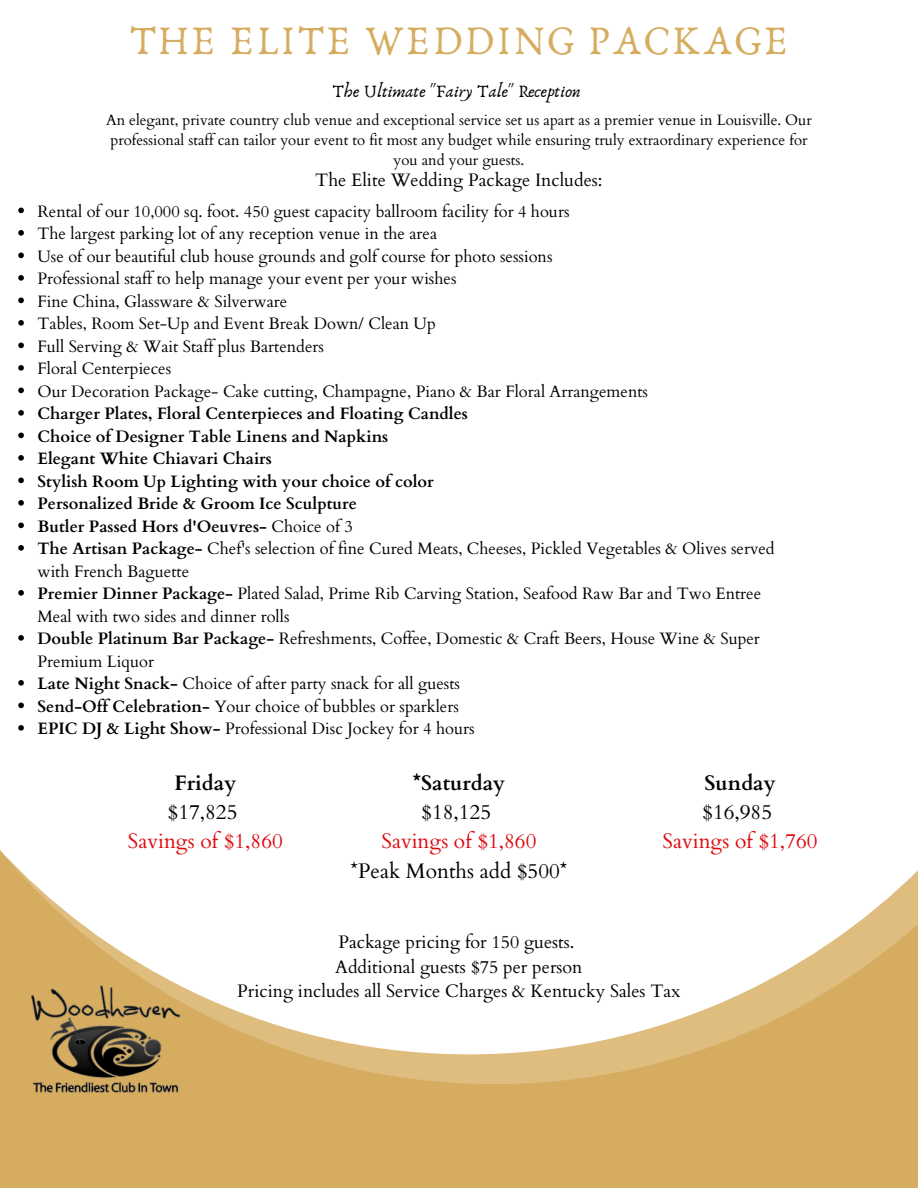
<style>
.page{position:relative;width:918px;height:1188px;background:#d6ad60}
.page>*{position:absolute;margin:0;border:0;box-sizing:border-box;transform-origin:0 0}
.t1{font:42px "Anaktoria";letter-spacing:.04em;color:#d6ad60}
.t2{font:21px "Cardo";color:#dd0a0e}
.t3{font:21px "Cardo";color:#000}
.t4{font:700 21px "Cardo";color:#000}
.t5{font:18px/24.8px "Cardo";color:#000;text-align:center}
.t6{font:18px "Anaktoria";color:#000}
.t7{font:16.5px/22.5px "Cardo";color:#000}
.t8{font:15px/20.1px "Cardo";color:#000;text-align:center}
.s1{font-weight:700}
</style>
<div class="page">
<svg style="left:301px;top:1054px;width:387px;height:30px;fill:#debd7f"></svg>
<div style="left:0;top:0;width:918px;height:1054px;background:#fff"></div>
<svg style="left:18px;top:208px;width:6px;height:5px"></svg>
<svg style="left:18px;top:230px;width:6px;height:6px"></svg>
<svg style="left:18px;top:253px;width:6px;height:5px"></svg>
<svg style="left:18px;top:275px;width:6px;height:6px"></svg>
<svg style="left:18px;top:298px;width:6px;height:5px"></svg>
<svg style="left:18px;top:320px;width:6px;height:6px"></svg>
<svg style="left:18px;top:343px;width:6px;height:5px"></svg>
<svg style="left:18px;top:365px;width:6px;height:6px"></svg>
<svg style="left:18px;top:388px;width:6px;height:5px"></svg>
<svg style="left:18px;top:410px;width:6px;height:6px"></svg>
<svg style="left:18px;top:433px;width:6px;height:5px"></svg>
<svg style="left:18px;top:455px;width:6px;height:6px"></svg>
<svg style="left:18px;top:478px;width:6px;height:5px"></svg>
<svg style="left:18px;top:500px;width:6px;height:6px"></svg>
<svg style="left:18px;top:523px;width:6px;height:5px"></svg>
<svg style="left:18px;top:545px;width:6px;height:6px"></svg>
<svg style="left:18px;top:590px;width:6px;height:6px"></svg>
<svg style="left:18px;top:635px;width:6px;height:6px"></svg>
<svg style="left:18px;top:680px;width:6px;height:6px"></svg>
<svg style="left:18px;top:703px;width:6px;height:5px"></svg>
<svg style="left:18px;top:725px;width:6px;height:6px"></svg>
<img style="left:29px;top:978px;width:151px;height:115px">
<h1 class="t1" style="left:130px;top:15px;width:660px">THE ELITE WEDDING PACKAGE</h1>
<p class="t6" style="left:333px;top:81px;width:250px">The Ultimate "Fairy Tale" Reception</p>
<p class="t8" style="left:106px;top:111px;width:707px">An elegant, private country club venue and exceptional service set us apart as a premier venue in Louisville. Our professional staff can tailor your event to fit most any budget while ensuring truly extraordinary experience for you and your guests.</p>
<p class="t5" style="left:315px;top:168px;width:289px">The Elite Wedding Package Includes:</p>
<p class="t7" style="left:37px;top:200px;width:612px">Rental of our 10,000 sq. foot. 450 guest capacity ballroom facility for 4 hours<br>The largest parking lot of any reception venue in the area<br>Use of our beautiful club house grounds and golf course for photo sessions<br>Professional staff to help manage your event per your wishes<br>Fine China, Glassware &amp; Silverware<br>Tables, Room Set-Up and Event Break Down/ Clean Up<br>Full Serving &amp; Wait Staff plus Bartenders<br>Floral Centerpieces<br>Our Decoration Package- Cake cutting, Champagne, Piano &amp; Bar Floral Arrangements</p>
<p class="t7" style="left:37px;top:403px;width:739px"><span class="s1">Charger Plates, Floral Centerpieces and Floating Candles<br>Choice of Designer Table Linens and Napkins<br>Elegant White Chiavari Chairs<br>Stylish Room Up Lighting with your choice of color<br>Personalized Bride &amp; Groom Ice Sculpture<br>Butler Passed Hors d'Oeuvres-</span> Choice of 3<br><span class="s1">The Artisan Package-</span> Chef's selection of fine Cured Meats, Cheeses, Pickled Vegetables &amp; Olives served with French Baguette<br><span class="s1">Premier Dinner Package-</span> Plated Salad, Prime Rib Carving Station, Seafood Raw Bar and Two Entree Meal with two sides and dinner rolls<br><span class="s1">Double Platinum Bar Package-</span> Refreshments, Coffee, Domestic &amp; Craft Beers, House Wine &amp; Super Premium Liquor<br><span class="s1">Late Night Snack-</span> Choice of after party snack for all guests<br><span class="s1">Send-Off Celebration-</span> Your choice of bubbles or sparklers<br><span class="s1">EPIC DJ &amp; Light Show-</span> Professional Disc Jockey for 4 hours</p>
<p class="t4" style="left:174px;top:769px;width:63px">Friday</p>
<p class="t3" style="left:168px;top:798px;width:71px">$17,825</p>
<p class="t2" style="left:128px;top:828px;width:156px">Savings of $1,860</p>
<p class="t4" style="left:413px;top:769px;width:94px">*Saturday</p>
<p class="t3" style="left:421px;top:798px;width:71px">$18,125</p>
<p class="t2" style="left:382px;top:828px;width:156px">Savings of $1,860</p>
<p class="t3" style="left:351px;top:857px;width:218px">*Peak Months add $500*</p>
<p class="t4" style="left:704px;top:769px;width:73px">Sunday</p>
<p class="t3" style="left:702px;top:798px;width:71px">$16,985</p>
<p class="t2" style="left:663px;top:828px;width:156px">Savings of $1,760</p>
<p class="t5" style="left:237px;top:930px;width:444px">Package pricing for 150 guests.<br>Additional guests $75 per person<br>Pricing includes all Service Charges &amp; Kentucky Sales Tax</p>
</div>
